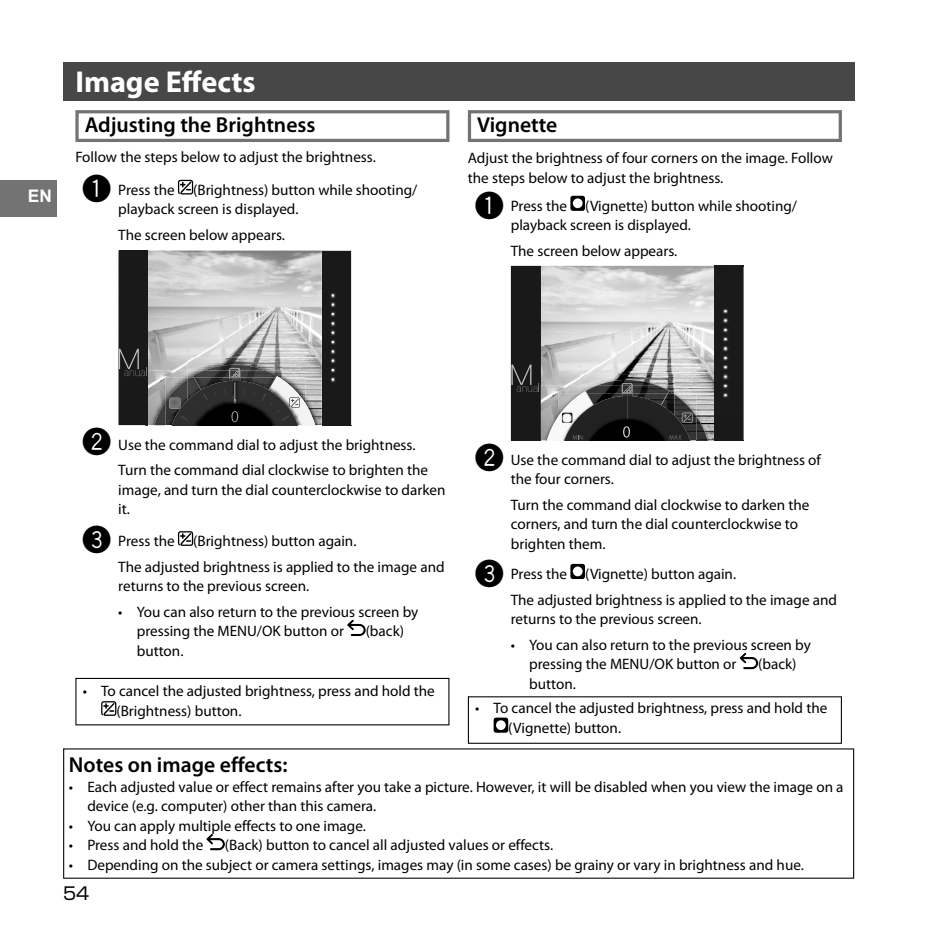
<style>
.page{position:relative;width:948px;height:948px;background:#fff}
.page>*{position:absolute;margin:0;border:0;box-sizing:border-box;transform-origin:0 0}
.t1{font:700 30.25px "Myriad Pro";color:#fff}
.t2{font:30.25px "Akakusuji";color:#000}
.t3{font:600 21.5px "Myriad Pro";color:#000}
.t4{font:17.25px "Shin Go Pro Regular 90 pv RKSJ H";color:#000}
.t5{font:700 17.25px "Arial";color:#fff}
.t6{font:15.25px/19.5px "Myriad Pro";color:#000}
</style>
<div class="page">
<div style="left:0;top:180px;width:57px;height:36px;background:#737373"></div>
<div style="left:63px;top:62px;width:791px;height:39px;background:#474747"></div>
<svg style="left:75px;top:110px;width:374px;height:32px"></svg>
<svg style="left:468px;top:110px;width:373px;height:32px"></svg>
<svg style="left:63px;top:748px;width:791px;height:130px"></svg>
<img style="left:147px;top:250px;width:204px;height:175px">
<div style="left:118px;top:250px;width:28px;height:175px;background:#8d8d8d"></div>
<img style="left:187px;top:358px;width:95px;height:10px">
<img style="left:204px;top:364px;width:61px;height:4px">
<img style="left:147px;top:370px;width:18px;height:55px">
<img style="left:154px;top:401px;width:11px;height:24px">
<svg style="left:165px;top:368px;width:157px;height:58px;background:#5b5b5b"></svg>
<div style="left:119px;top:250px;width:28px;height:175px;background:#191919"></div>
<div style="left:322px;top:251px;width:28px;height:174px;background:#191919"></div>
<svg style="left:119px;top:349px;width:28px;height:27px"></svg>
<svg style="left:330px;top:293px;width:6px;height:90px"></svg>
<img style="left:696px;top:266px;width:11px;height:120px">
<img style="left:696px;top:386px;width:11px;height:30px">
<img style="left:696px;top:416px;width:11px;height:24px">
<svg style="left:707px;top:266px;width:37px;height:175px;background:#404040"></svg>
<svg style="left:511px;top:266px;width:185px;height:175px;background:#929292"></svg>
<svg style="left:178px;top:180px;width:15px;height:14px"></svg>
<svg style="left:178px;top:531px;width:15px;height:15px"></svg>
<svg style="left:347px;top:619px;width:18px;height:17px"></svg>
<svg style="left:75px;top:677px;width:374px;height:48px"></svg>
<svg style="left:570px;top:196px;width:15px;height:15px"></svg>
<svg style="left:570px;top:564px;width:15px;height:15px"></svg>
<svg style="left:739px;top:653px;width:19px;height:16px"></svg>
<svg style="left:468px;top:696px;width:373px;height:47px"></svg>
<svg style="left:206px;top:833px;width:19px;height:17px"></svg>
<p class="t5" style="left:28px;top:186px;width:26px">EN</p>
<h1 class="t1" style="left:75px;top:70px;width:182px">Image Effects</h1>
<h2 class="t3" style="left:85px;top:116px;width:232px">Adjusting the Brightness</h2>
<h2 class="t3" style="left:477px;top:116px;width:82px">Vignette</h2>
<h1 class="t2" style="left:83px;top:173px;width:30px">~</h1>
<p class="t6" style="left:118px;top:141px;width:300px;line-height:32.8px;text-indent:-43px">Follow the steps below to adjust the brightness.<br>Press the (Brightness) button while shooting/</p>
<p class="t6" style="left:118px;top:197px;width:182px;line-height:25.5px">playback screen is displayed.<br>The screen below appears.</p>
<p class="t6" style="left:468px;top:149px;width:366px">Adjust the brightness of four corners on the image. Follow the steps below to adjust the brightness.</p>
<p class="t6" style="left:510px;top:197px;width:288px">Press the (Vignette) button while shooting/ playback screen is displayed.</p>
<p class="t6" style="left:510px;top:242px;width:168px">The screen below appears.</p>
<h1 class="t2" style="left:475px;top:190px;width:30px">~</h1>
<h1 class="t2" style="left:83px;top:426px;width:30px">Ÿ</h1>
<p class="t6" style="left:118px;top:433px;width:311px;line-height:25.5px">Use the command dial to adjust the brightness.<br>Turn the command dial clockwise to brighten the</p>
<p class="t6" style="left:118px;top:481px;width:328px">image, and turn the dial counterclockwise to darken it.</p>
<p class="t6" style="left:118px;top:529px;width:328px;line-height:25.5px">Press the (Brightness) button again.<br>The adjusted brightness is applied to the image and</p>
<p class="t6" style="left:118px;top:577px;width:192px">returns to the previous screen.</p>
<p class="t6" style="left:137px;top:602px;width:283px;text-indent:-18px">• You can also return to the previous screen by pressing the MENU/OK button or</p>
<h1 class="t2" style="left:83px;top:524px;width:30px">!</h1>
<p class="t6" style="left:365px;top:622px;width:40px">(back)</p>
<p class="t6" style="left:137px;top:641px;width:48px">button.</p>
<p class="t6" style="left:116px;top:682px;width:320px;text-indent:-34px">• To cancel the adjusted brightness, press and hold the (Brightness) button.</p>
<h1 class="t2" style="left:475px;top:442px;width:30px">Ÿ</h1>
<p class="t6" style="left:510px;top:451px;width:312px">Use the command dial to adjust the brightness of the four corners.</p>
<p class="t6" style="left:510px;top:496px;width:300px">Turn the command dial clockwise to darken the corners, and turn the dial counterclockwise to brighten them.</p>
<p class="t6" style="left:510px;top:562px;width:328px;line-height:25.5px">Press the (Vignette) button again.<br>The adjusted brightness is applied to the image and</p>
<p class="t6" style="left:510px;top:610px;width:192px">returns to the previous screen.</p>
<p class="t6" style="left:529px;top:636px;width:283px;text-indent:-18px">• You can also return to the previous screen by pressing the MENU/OK button or</p>
<h1 class="t2" style="left:475px;top:558px;width:30px">!</h1>
<p class="t6" style="left:758px;top:655px;width:40px">(back)</p>
<p class="t6" style="left:529px;top:675px;width:48px">button.</p>
<p class="t6" style="left:508px;top:699px;width:320px;text-indent:-33px">• To cancel the adjusted brightness, press and hold the (Vignette) button.</p>
<h2 class="t3" style="left:69px;top:756px;width:220px">Notes on image effects:</h2>
<p class="t6" style="left:87px;top:778px;width:757px;text-indent:-18px">• Each adjusted value or effect remains after you take a picture. However, it will be disabled when you view the image on a device (e.g. computer) other than this camera.</p>
<p class="t6" style="left:69px;top:817px;width:298px">• You can apply multiple effects to one image.</p>
<p class="t6" style="left:69px;top:836px;width:136px">• Press and hold the</p>
<p class="t6" style="left:225px;top:836px;width:330px">(Back) button to cancel all adjusted values or effects.</p>
<p class="t6" style="left:69px;top:855px;width:736px">• Depending on the subject or camera settings, images may (in some cases) be grainy or vary in brightness and hue.</p>
<p class="t4" style="left:63px;top:887px;width:28px">54</p>
</div>
